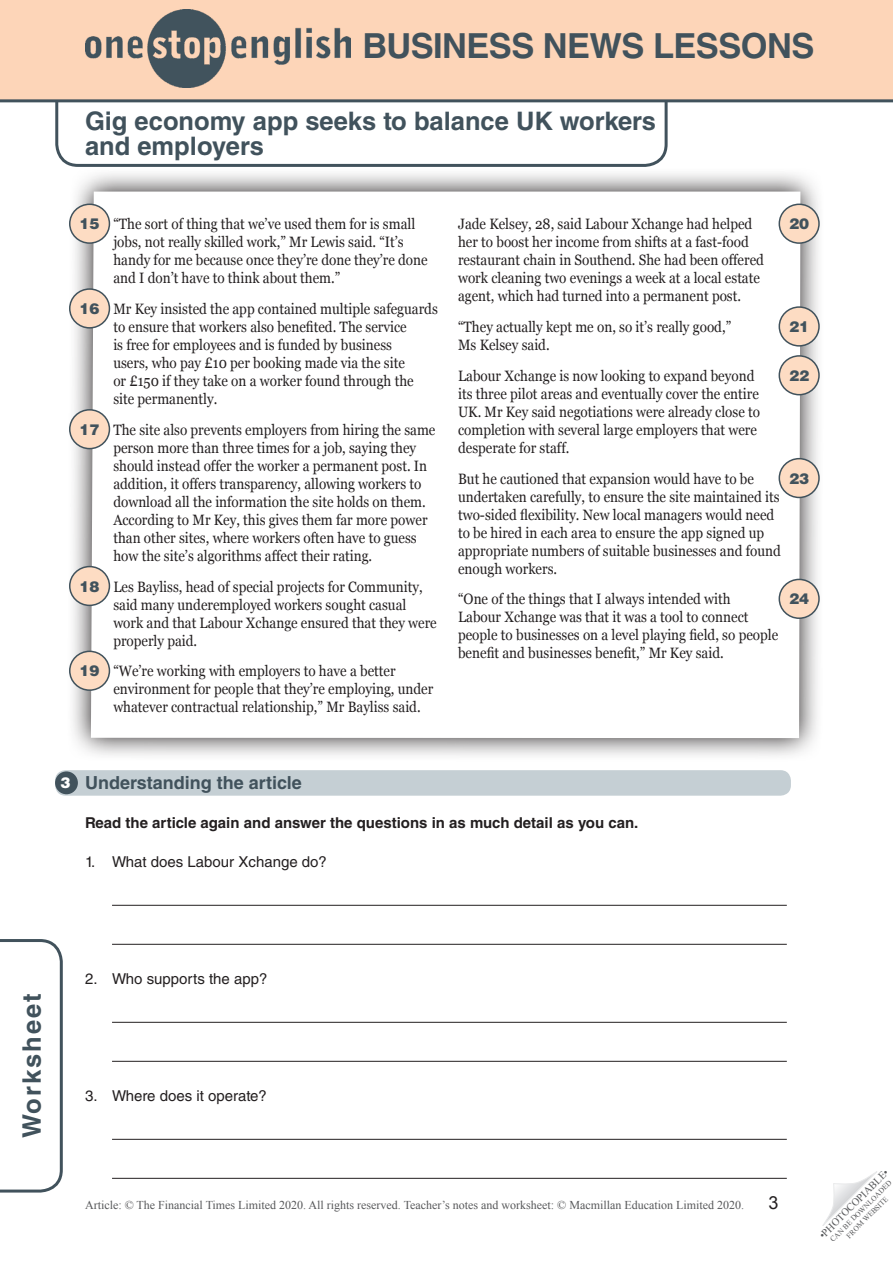
<style>
.page{position:relative;width:893px;height:1263px;background:#fff}
.page>*{position:absolute;margin:0;border:0;box-sizing:border-box;transform-origin:0 0}
.t1{font:700 34.5px "Helvetica LT Std";letter-spacing:-.015em;color:#41525c}
.Article_Subtitle{font:700 25.5px/25.5px "Helvetica LT Std";color:#41525c}
.Article_Subtitle-2{font:700 25.5px "Helvetica LT Std";letter-spacing:.08em;color:#41525c}
.WS__Exercise_title{font:700 18px "Helvetica LT Std";color:#41525c}
.t2{font:18px "Arial";color:#231f20}
.Article__Body_text{font:15px/18px "Georgia";color:#231f20;scale:.9 1}
.t3{font:15px "Helvetica LT Std";color:#231f20}
.WS__Body_-_rubric{font:700 15px "Helvetica LT Std";color:#231f20}
.Article_Para_Num{font:900 15px "Helvetica LT Std";color:#41525c}
.Don_t_use_-_10t_numb{font:900 15px "Helvetica LT Std";color:#fff}
.t4{font:12px "Times New Roman";color:#57585a}
.t5{font:10.5px "Times New Roman";color:#57585a}
.t6{font:7.5px/9px "Times New Roman";color:#57585a;text-align:center}
</style>
<div class="page">
<svg style="left:54px;top:102px;width:615px;height:65px"></svg>
<svg style="left:822px;top:1171px;width:55px;height:55px"></svg>
<div style="left:0;top:0;width:893px;height:101px;background:#fdd5b8"></div>
<hr style="left:0;top:99px;width:893px;height:3px;background:#41525c">
<img style="left:86px;top:10px;width:265px;height:78px">
<svg style="left:0;top:939px;width:63px;height:254px"></svg>
<svg style="left:69px;top:173px;width:751px;height:583px"></svg>
<svg style="left:91px;top:192px;width:709px;height:546px"></svg>
<div style="left:70px;top:204px;width:39px;height:39px;background:#fddcc3;border-radius:50%"></div>
<div style="left:69px;top:204px;width:41px;height:40px;border:2px solid #41525c;border-radius:50%"></div>
<div style="left:70px;top:289px;width:39px;height:39px;background:#fddcc3;border-radius:50%"></div>
<div style="left:69px;top:288px;width:41px;height:41px;border:2px solid #41525c;border-radius:50%"></div>
<div style="left:70px;top:410px;width:39px;height:39px;background:#fddcc3;border-radius:50%"></div>
<div style="left:69px;top:409px;width:41px;height:40px;border:2px solid #41525c;border-radius:50%"></div>
<div style="left:70px;top:567px;width:39px;height:38px;background:#fddcc3;border-radius:50%"></div>
<div style="left:69px;top:566px;width:41px;height:40px;border:2px solid #41525c;border-radius:50%"></div>
<div style="left:70px;top:651px;width:39px;height:39px;background:#fddcc3;border-radius:50%"></div>
<div style="left:69px;top:651px;width:41px;height:40px;border:2px solid #41525c;border-radius:50%"></div>
<div style="left:779px;top:204px;width:40px;height:39px;background:#fddcc3;border-radius:50%"></div>
<div style="left:779px;top:204px;width:41px;height:40px;border:2px solid #41525c;border-radius:50%"></div>
<div style="left:779px;top:307px;width:40px;height:39px;background:#fddcc3;border-radius:50%"></div>
<div style="left:779px;top:306px;width:41px;height:41px;border:2px solid #41525c;border-radius:50%"></div>
<div style="left:779px;top:356px;width:40px;height:39px;background:#fddcc3;border-radius:50%"></div>
<div style="left:779px;top:355px;width:41px;height:40px;border:2px solid #41525c;border-radius:50%"></div>
<div style="left:779px;top:459px;width:40px;height:38px;background:#fddcc3;border-radius:50%"></div>
<div style="left:779px;top:458px;width:41px;height:40px;border:2px solid #41525c;border-radius:50%"></div>
<div style="left:779px;top:579px;width:40px;height:39px;background:#fddcc3;border-radius:50%"></div>
<div style="left:779px;top:579px;width:41px;height:40px;border:2px solid #41525c;border-radius:50%"></div>
<div style="left:55px;top:770px;width:736px;height:26px;background:#c5cfd4;border-radius:10px"></div>
<hr style="left:112px;top:905px;width:675px;height:1px;background:#231f20">
<hr style="left:112px;top:944px;width:675px;height:1px;background:#231f20">
<hr style="left:112px;top:1022px;width:675px;height:1px;background:#231f20">
<hr style="left:112px;top:1061px;width:675px;height:1px;background:#231f20">
<hr style="left:112px;top:1139px;width:675px;height:1px;background:#231f20">
<hr style="left:112px;top:1178px;width:675px;height:1px;background:#231f20">
<div style="left:55px;top:771px;width:23px;height:23px;background:#41525c;border-radius:50%"></div>
<h1 class="t1" style="left:362px;top:25px;width:453px">BUSINESS NEWS LESSONS</h1>
<p class="Article_Subtitle" style="left:85px;top:107px;width:572px">Gig economy app seeks to balance UK workers and employers</p>
<p class="Article_Para_Num" style="left:80px;top:214px;width:22px">15</p>
<p class="Article_Para_Num" style="left:80px;top:299px;width:22px">16</p>
<p class="Article_Para_Num" style="left:80px;top:420px;width:22px">17</p>
<p class="Article_Para_Num" style="left:80px;top:576px;width:22px">18</p>
<p class="Article_Para_Num" style="left:80px;top:661px;width:22px">19</p>
<p class="Article__Body_text" style="left:113px;top:215px;width:351px">“The sort of thing that we’ve used them for is small jobs, not really skilled work,” Mr Lewis said. “It’s handy for me because once they’re done they’re done and I don’t have to think about them.”</p>
<p class="Article__Body_text" style="left:113px;top:300px;width:362px">Mr Key insisted the app contained multiple safeguards to ensure that workers also benefited. The service<br>is free for employees and is funded by business<br>users, who pay £10 per booking made via the site<br>or £150 if they take on a worker found through the site permanently.</p>
<p class="Article__Body_text" style="left:113px;top:421px;width:359px">The site also prevents employers from hiring the same person more than three times for a job, saying they should instead offer the worker a permanent post. In addition, it offers transparency, allowing workers to download all the information the site holds on them.<br>According to Mr Key, this gives them far more power than other sites, where workers often have to guess how the site’s algorithms affect their rating.</p>
<p class="Article__Body_text" style="left:113px;top:578px;width:361px">Les Bayliss, head of special projects for Community, said many underemployed workers sought casual work and that Labour Xchange ensured that they were properly paid.</p>
<p class="Article__Body_text" style="left:113px;top:662px;width:357px">“We’re working with employers to have a better environment for people that they’re employing, under whatever contractual relationship,” Mr Bayliss said.</p>
<p class="Article__Body_text" style="left:458px;top:215px;width:341px">Jade Kelsey, 28, said Labour Xchange had helped her to boost her income from shifts at a fast-food restaurant chain in Southend. She had been offered work cleaning two evenings a week at a local estate agent, which had turned into a permanent post.</p>
<p class="Article__Body_text" style="left:458px;top:318px;width:305px">“They actually kept me on, so it’s really good,”<br>Ms Kelsey said.</p>
<p class="Article__Body_text" style="left:458px;top:367px;width:337px">Labour Xchange is now looking to expand beyond its three pilot areas and eventually cover the entire UK. Mr Key said negotiations were already close to completion with several large employers that were desperate for staff.</p>
<p class="Article__Body_text" style="left:458px;top:470px;width:360px">But he cautioned that expansion would have to be undertaken carefully, to ensure the site maintained its two-sided flexibility. New local managers would need to be hired in each area to ensure the app signed up appropriate numbers of suitable businesses and found enough workers.</p>
<p class="Article__Body_text" style="left:458px;top:590px;width:357px">“One of the things that I always intended with<br>Labour Xchange was that it was a tool to connect people to businesses on a level playing field, so people benefit and businesses benefit,” Mr Key said.</p>
<p class="Article_Para_Num" style="left:789px;top:214px;width:22px">20</p>
<p class="Article_Para_Num" style="left:789px;top:317px;width:22px">21</p>
<p class="Article_Para_Num" style="left:789px;top:366px;width:22px">22</p>
<p class="Article_Para_Num" style="left:789px;top:468px;width:22px">23</p>
<p class="Article_Para_Num" style="left:789px;top:589px;width:22px">24</p>
<p class="Don_t_use_-_10t_numb" style="left:61px;top:773px;width:12px">3</p>
<p class="WS__Exercise_title" style="left:85px;top:771px;width:218px">Understanding the article</p>
<p class="WS__Body_-_rubric" style="left:85px;top:813px;width:555px">Read the article again and answer the questions in as much detail as you can.</p>
<p class="t3" style="left:85px;top:853px;width:243px">1. What does Labour Xchange do?</p>
<h2 class="Article_Subtitle-2" style="left:16px;top:1138px;width:146px;rotate:-90deg">Worksheet</h2>
<p class="t3" style="left:85px;top:970px;width:184px">2. Who supports the app?</p>
<p class="t3" style="left:85px;top:1087px;width:183px">3. Where does it operate?</p>
<p class="t4" style="left:85px;top:1197px;width:660px">Article: © The Financial Times Limited 2020. All rights reserved. Teacher’s notes and worksheet: © Macmillan Education Limited 2020.</p>
<p class="t2" style="left:769px;top:1191px;width:12px">3</p>
<p class="t5" style="left:816px;top:1232px;width:95px;rotate:-45deg">•PHOTOCOPIABLE•</p>
<p class="t6" style="left:828px;top:1237px;width:85px;rotate:-45deg">CAN BE DOWNLOADED<br>FROM WEBSITE</p>
</div>
